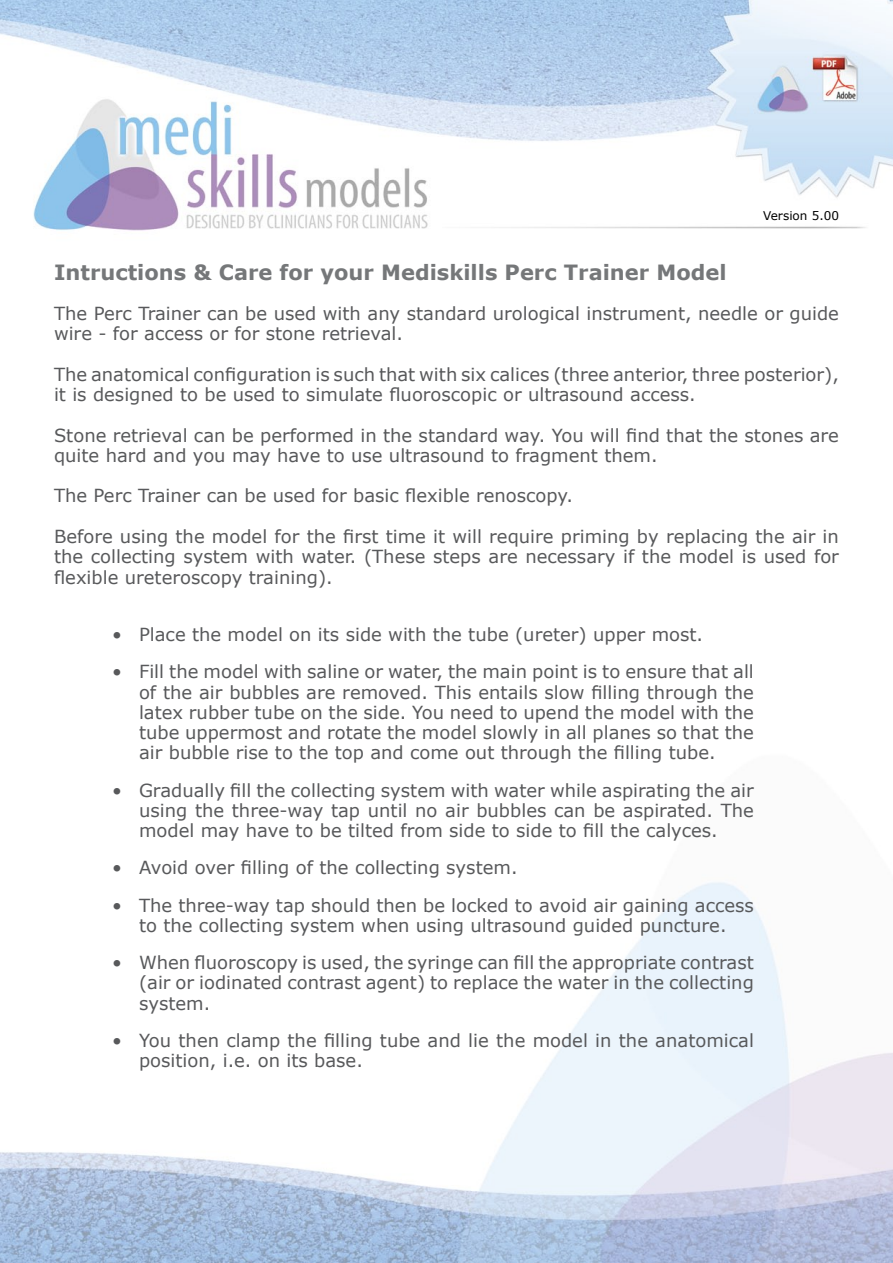
<style>
.page{position:relative;width:893px;height:1263px;background:#fff}
.page>*{position:absolute;margin:0;border:0;box-sizing:border-box;transform-origin:0 0}
.t1{font:700 21px "Verdana";color:#757779}
.t2{font:18px/20.2px "Verdana";color:#58595b}
.t3{font:12px "Verdana";color:#000}
</style>
<div class="page">
<img style="left:0;top:0;width:893px;height:1263px">
<p class="t3" style="left:763px;top:208px;width:77px">Version 5.00</p>
<p class="t1" style="left:54px;top:258px;width:674px">Intructions &amp; Care for your Mediskills Perc Trainer Model</p>
<p class="t2" style="left:54px;top:304px;width:786px">The Perc Trainer can be used with any standard urological instrument, needle or guide wire - for access or for stone retrieval.</p>
<p class="t2" style="left:54px;top:365px;width:786px">The anatomical configuration is such that with six calices (three anterior, three posterior), it is designed to be used to simulate fluoroscopic or ultrasound access.</p>
<p class="t2" style="left:54px;top:425px;width:786px">Stone retrieval can be performed in the standard way. You will find that the stones are quite hard and you may have to use ultrasound to fragment them.</p>
<p class="t2" style="left:54px;top:486px;width:521px">The Perc Trainer can be used for basic flexible renoscopy.</p>
<p class="t2" style="left:54px;top:527px;width:786px;text-align:justify">Before using the model for the first time it will require priming by replacing the air in the collecting system with water. (These steps are necessary if the model is used for flexible ureteroscopy training).</p>
<p class="t2" style="left:112px;top:625px;width:593px">• Place the model on its side with the tube (ureter) upper most.</p>
<p class="t2" style="left:139px;top:662px;width:616px;text-align:justify;text-indent:-27px">• Fill the model with saline or water, the main point is to ensure that all of the air bubbles are removed. This entails slow filling through the latex rubber tube on the side. You need to upend the model with the tube uppermost and rotate the model slowly in all planes so that the air bubble rise to the top and come out through the filling tube.</p>
<p class="t2" style="left:139px;top:780px;width:616px;text-align:justify;text-indent:-27px">• Gradually fill the collecting system with water while aspirating the air using the three-way tap until no air bubbles can be aspirated. The model may have to be tilted from side to side to fill the calyces.</p>
<p class="t2" style="left:112px;top:858px;width:407px">• Avoid over filling of the collecting system.</p>
<p class="t2" style="left:112px;top:895px;width:643px;text-align:center">• The three-way tap should then be locked to avoid air gaining access to the collecting system when using ultrasound guided puncture.</p>
<p class="t2" style="left:139px;top:953px;width:616px;text-align:justify;text-indent:-27px">• When fluoroscopy is used, the syringe can fill the appropriate contrast (air or iodinated contrast agent) to replace the water in the collecting system.</p>
<p class="t2" style="left:139px;top:1030px;width:616px;text-indent:-27px">• You then clamp the filling tube and lie the model in the anatomical position, i.e. on its base.</p>
</div>
